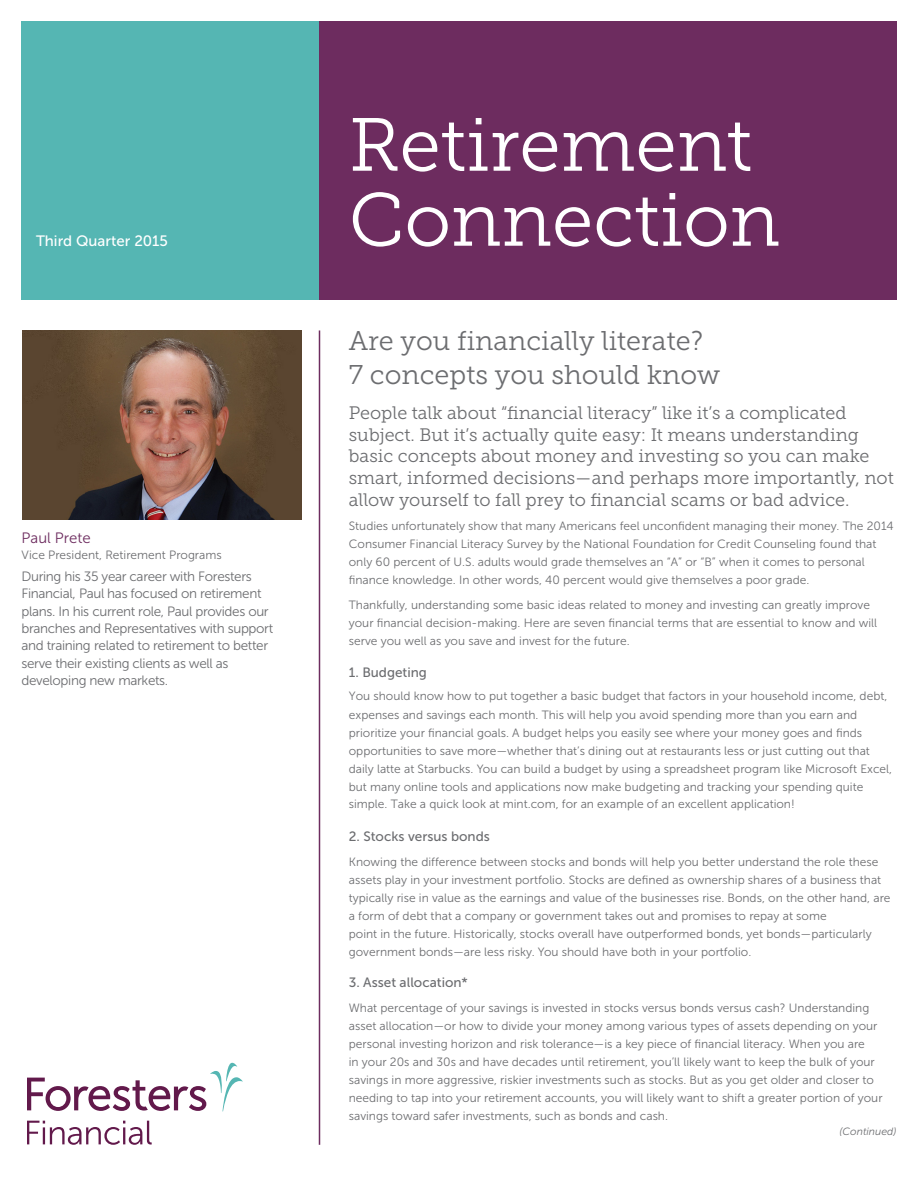
<style>
.page{position:relative;width:918px;height:1188px;background:#fff}
.page>*{position:absolute;margin:0;border:0;box-sizing:border-box;transform-origin:0 0}
.t1{font:75px/75px "Museo Slab 300";color:#fff}
.Body{font:27px/34.5px "Museo Slab 300";color:#6c6d70}
.First_Paragraph__lar{font:18px/21.6px "Museo Slab 300";color:#6c6d70}
.t2{font:15px "Museo Sans 500";color:#fff}
.t3{font:15px "Museo Sans 300";color:#6d2c5f}
.Body-2{font:13.5px/17.4px "Museo Sans 300";letter-spacing:-.025em;color:#6c6d70}
.Mini_Headlines{font:13.5px "Museo Sans 500";color:#6c6d70}
.Main_Body_Text{font:12px/18px "Museo Sans 300";color:#6c6d70}
.t4{font:italic 10.5px "Museo Sans 300";color:#6c6d70}
</style>
<div class="page">
<div style="left:28px;top:22px;width:868px;height:278px;background:#6d2c5f"></div>
<img style="left:22px;top:330px;width:279px;height:189px">
<hr style="left:319px;top:330px;width:1px;height:815px;background:#6d2c5f">
<div style="left:22px;top:22px;width:297px;height:278px;background:#55b6b3"></div>
<svg style="left:27px;top:1063px;width:216px;height:48px"></svg>
<svg style="left:27px;top:1121px;width:125px;height:24px"></svg>
<p class="t2" style="left:36px;top:233px;width:134px">Third Quarter 2015</p>
<p class="t3" style="left:22px;top:529px;width:71px">Paul Prete</p>
<p class="Main_Body_Text" style="left:22px;top:546px;width:202px">Vice President, Retirement Programs</p>
<p class="Body-2" style="left:21px;top:568px;width:253px">During his 35 year career with Foresters Financial, Paul has focused on retirement plans. In his current role, Paul provides our branches and Representatives with support and training related to retirement to better serve their existing clients as well as developing new markets.</p>
<p class="t1" style="left:349px;top:108px;width:433px">Retirement<br>Connection</p>
<p class="Body" style="left:349px;top:323px;width:373px">Are you financially literate?<br>7 concepts you should know</p>
<p class="First_Paragraph__lar" style="left:349px;top:402px;width:547px">People talk about “financial literacy” like it’s a complicated subject. But it’s actually quite easy: It means understanding basic concepts about money and investing so you can make smart, informed decisions—and perhaps more importantly, not allow yourself to fall prey to financial scams or bad advice.</p>
<p class="Main_Body_Text" style="left:349px;top:517px;width:546px">Studies unfortunately show that many Americans feel unconfident managing their money. The 2014<br>Consumer Financial Literacy Survey by the National Foundation for Credit Counseling found that only 60 percent of U.S. adults would grade themselves an “A” or “B” when it comes to personal finance knowledge. In other words, 40 percent would give themselves a poor grade.</p>
<p class="Main_Body_Text" style="left:349px;top:596px;width:530px">Thankfully, understanding some basic ideas related to money and investing can greatly improve your financial decision-making. Here are seven financial terms that are essential to know and will serve you well as you save and invest for the future.</p>
<p class="Mini_Headlines" style="left:349px;top:665px;width:80px">1. Budgeting</p>
<p class="Main_Body_Text" style="left:349px;top:687px;width:545px">You should know how to put together a basic budget that factors in your household income, debt, expenses and savings each month. This will help you avoid spending more than you earn and prioritize your financial goals. A budget helps you easily see where your money goes and finds opportunities to save more—whether that’s dining out at restaurants less or just cutting out that daily latte at Starbucks. You can build a budget by using a spreadsheet program like Microsoft Excel, but many online tools and applications now make budgeting and tracking your spending quite simple. Take a quick look at mint.com, for an example of an excellent application!</p>
<p class="Mini_Headlines" style="left:349px;top:829px;width:143px">2. Stocks versus bonds</p>
<p class="Main_Body_Text" style="left:349px;top:853px;width:543px">Knowing the difference between stocks and bonds will help you better understand the role these assets play in your investment portfolio. Stocks are defined as ownership shares of a business that typically rise in value as the earnings and value of the businesses rise. Bonds, on the other hand, are a form of debt that a company or government takes out and promises to repay at some<br>point in the future. Historically, stocks overall have outperformed bonds, yet bonds—particularly government bonds—are less risky. You should have both in your portfolio.</p>
<p class="Mini_Headlines" style="left:349px;top:975px;width:121px">3. Asset allocation*</p>
<p class="Main_Body_Text" style="left:349px;top:999px;width:535px">What percentage of your savings is invested in stocks versus bonds versus cash? Understanding asset allocation—or how to divide your money among various types of assets depending on your personal investing horizon and risk tolerance—is a key piece of financial literacy. When you are<br>in your 20s and 30s and have decades until retirement, you’ll likely want to keep the bulk of your savings in more aggressive, riskier investments such as stocks. But as you get older and closer to needing to tap into your retirement accounts, you will likely want to shift a greater portion of your savings toward safer investments, such as bonds and cash.</p>
<p class="t4" style="left:840px;top:1126px;width:58px">(Continued)</p>
</div>
